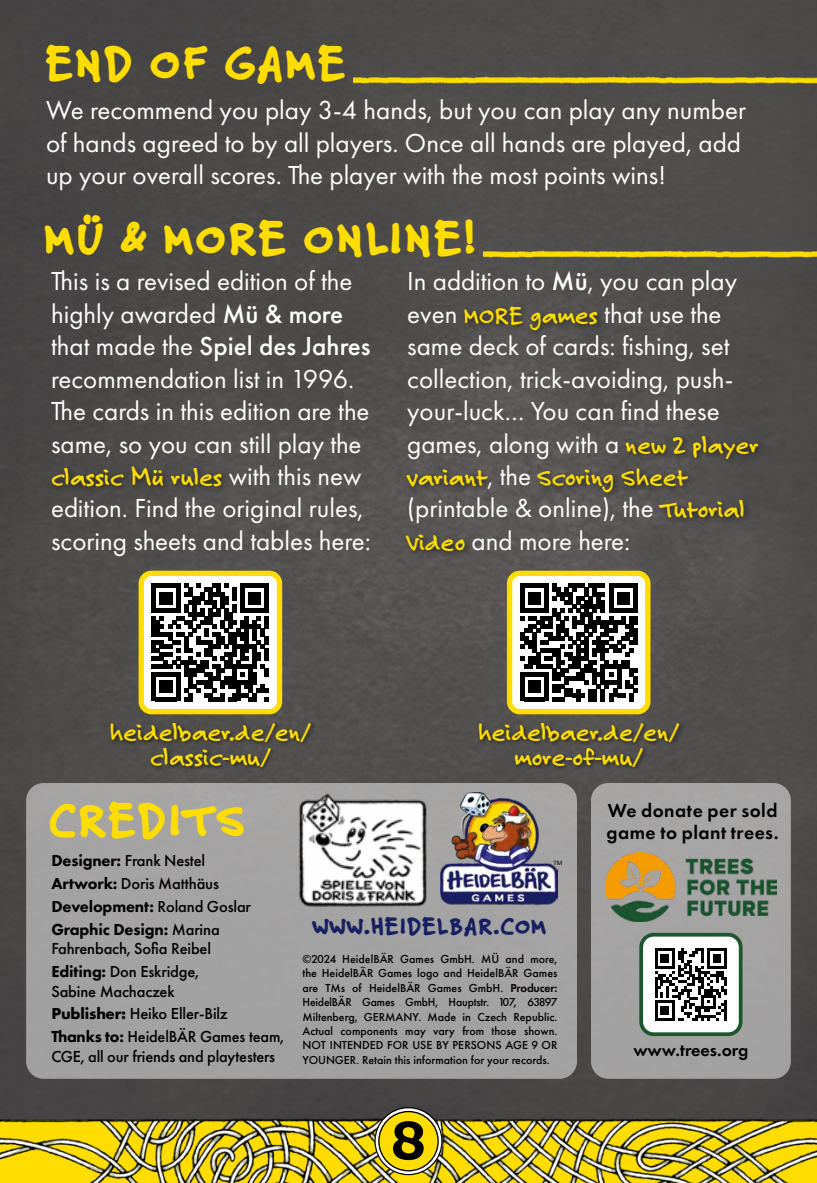
<style>
.page{position:relative;width:817px;height:1183px;background:#fff}
.page>*{position:absolute;margin:0;border:0;box-sizing:border-box;transform-origin:0 0}
.t1{font:700 61.2px "Wak";color:#000}
.t2{font:800 48px "Felt Tip Roman";letter-spacing:.04em;color:#fd0}
.t3{font:27px/32.4px "Futura PT";color:#fff}
.t4{font:700 25.5px/24px "Felt Tip Roman";color:#fd0;text-align:center}
.t5{font:800 24px "Felt Tip Roman";letter-spacing:.03em;color:#172062}
.t6{font:600 19.5px/21.3px "Futura PT";letter-spacing:.025em;color:#000}
.t7{font:600 18px "Futura PT";color:#000}
.t8{font:500 16.5px/22.8px "Futura PT";letter-spacing:-.01em;color:#000}
.t9{font:800 16.5px/22.8px "Futura PT";letter-spacing:-.01em;color:#000}
.t10{font:500 12px/14.4px "Futura PT";color:#000;text-align:justify}
.t11{font:6.6px "Calibri";color:#000}
.s1{font-weight:500}
.s2{font-weight:400;font-size:36px}
.s3{font-family:"Futura PT";font-weight:400;font-size:27px;color:#fff}
.s4{font-family:"Felt Tip Roman";font-weight:700;font-size:25.5px;color:#fd0}
.s5{font-weight:800}
.s6{font-weight:700}
.s7{font-weight:600}
</style>
<div class="page">
<img style="left:0;top:0;width:816px;height:1102px">
<img style="left:410px;top:1102px;width:406px;height:80px">
<img style="left:0;top:1102px;width:410px;height:80px">
<div style="left:377px;top:1109px;width:63px;height:63px;background:#fd0;border-radius:50%"></div>
<div style="left:374px;top:1106px;width:68px;height:68px;border:5px solid #000;border-radius:50%"></div>
<div style="left:375px;top:1107px;width:66px;height:66px;border:3px solid #fff;border-radius:50%"></div>
<div style="left:591px;top:782px;width:199px;height:296px;background:#a5a3a3;border-radius:17px"></div>
<div style="left:26px;top:782px;width:551px;height:296px;background:#a4a2a2;border-radius:17px"></div>
<div style="left:48px;top:463px;width:181px;height:31px;background:#000;opacity:.5"></div>
<img style="left:605px;top:852px;width:171px;height:69px">
<div style="left:641px;top:934px;width:99px;height:99px;background:#fff;border-radius:13px"></div>
<svg style="left:655px;top:948px;width:72px;height:72px"></svg>
<div style="left:639px;top:932px;width:103px;height:103px;border:4px solid #1c562f;border-radius:13px"></div>
<img style="left:299px;top:793px;width:127px;height:113px">
<img style="left:441px;top:792px;width:116px;height:114px">
<div style="left:460px;top:302px;width:145px;height:36px;background:#000;opacity:.5"></div>
<div style="left:622px;top:431px;width:143px;height:35px;background:#000;opacity:.5"></div>
<div style="left:403px;top:466px;width:91px;height:28px;background:#000;opacity:.5"></div>
<div style="left:534px;top:465px;width:162px;height:35px;background:#000;opacity:.5"></div>
<div style="left:654px;top:496px;width:96px;height:29px;background:#000;opacity:.5"></div>
<div style="left:402px;top:531px;width:70px;height:28px;background:#000;opacity:.5"></div>
<svg style="left:0;top:65px;width:1px;height:28px"></svg>
<img style="left:353px;top:65px;width:463px;height:28px">
<img style="left:816px;top:136px;width:1px;height:657px">
<div style="left:109px;top:720px;width:207px;height:51px;background:#000;opacity:.5"></div>
<div style="left:477px;top:720px;width:207px;height:51px;background:#000;opacity:.5"></div>
<img style="left:483px;top:239px;width:333px;height:37px">
<div style="left:509px;top:573px;width:138px;height:138px;background:#fff;border-radius:10px"></div>
<svg style="left:520px;top:583px;width:117px;height:118px"></svg>
<div style="left:507px;top:570px;width:143px;height:144px;border:5px solid #fd0;border-radius:10px"></div>
<div style="left:141px;top:573px;width:138px;height:138px;background:#fff;border-radius:10px"></div>
<svg style="left:152px;top:583px;width:117px;height:118px"></svg>
<div style="left:139px;top:570px;width:143px;height:144px;border:5px solid #fd0;border-radius:10px"></div>
<h2 class="t2" style="left:46px;top:29px;width:302px">END OF GAME</h2>
<p class="t3" style="left:46px;top:94px;width:701px">We recommend you play 3-4 hands, but you can play any number of hands agreed to by all players. Once all hands are played, add up your overall scores. The player with the most points wins!</p>
<h2 class="t2" style="left:45px;top:203px;width:433px">MÜ &amp; MORE ONLINE!</h2>
<p class="t3" style="left:51px;top:265px;width:321px">This is a revised edition of the highly awarded <span class="s1">Mü &amp; more </span>that made the <span class="s1">Spiel des Jahres </span>recommendation list in 1996.<br>The cards in this edition are the same, so you can still play the</p>
<p class="t4" style="left:51px;top:465px;width:312px">classic <span class="s2">M</span>ü rules <span class="s3">with this new</span></p>
<p class="t3" style="left:51px;top:492px;width:321px">edition. Find the original rules, scoring sheets and tables here:</p>
<p class="t3" style="left:407px;top:265px;width:353px">In addition to <span class="s1">Mü</span>, you can play even <span class="s4">MORE games</span> that use the same deck of cards: fishing, set collection, trick-avoiding, push&shy;your-luck… You can find these games, along with a <span class="s4">new 2 player</span></p>
<p class="t4" style="left:407px;top:465px;width:282px">variant<span class="s3">, the</span> Scoring Sheet</p>
<p class="t3" style="left:407px;top:492px;width:339px">(printable &amp; online), the <span class="s4">Tutorial<br>Video</span> and more here:</p>
<p class="t4" style="left:110px;top:720px;width:202px">heidelbaer.de/en/ classic-mu/</p>
<p class="t4" style="left:478px;top:720px;width:202px">heidelbaer.de/en/ more-of-mu/</p>
<h2 class="t2" style="left:50px;top:785px;width:198px">CREDITS</h2>
<p class="t9" style="left:51px;top:848px;width:201px">Designer: <span class="s1">Frank Nestel<br></span>Artwork: <span class="s1">Doris Matthäus<br></span>Development: <span class="s1">Roland Goslar<br></span>Graphic Design: <span class="s1">Marina</span></p>
<p class="t8" style="left:51px;top:936px;width:161px">Fahrenbach, Sofia Reibel<br><span class="s5">Editing:</span> Don Eskridge,</p>
<p class="t8" style="left:51px;top:979px;width:234px">Sabine Machaczek<br><span class="s6">Publisher:</span> Heiko Eller-Bilz<br><span class="s5">Thanks to:</span> HeidelBÄR Games team,</p>
<p class="t8" style="left:51px;top:1044px;width:225px">CGE, all our friends and playtesters</p>
<p class="t11" style="left:553px;top:857px;width:11px">TM</p>
<p class="t5" style="left:313px;top:907px;width:235px">WWW.HEIDELBAR.COM</p>
<p class="t10" style="left:302px;top:951px;width:256px">©2024 HeidelBÄR Games GmbH. MÜ and more, the HeidelBÄR Games logo and HeidelBÄR Games are TMs of HeidelBÄR Games GmbH. <span class="s7">Producer:<br></span>HeidelBÄR Games GmbH, Hauptstr. 107, 63897<br>Miltenberg, GERMANY. Made in Czech Republic.<br>Actual components may vary from those shown.<br>NOT INTENDED FOR USE BY PERSONS AGE 9 OR YOUNGER. Retain this information for your records.</p>
<h1 class="t1" style="left:392px;top:1105px;width:34px">8</h1>
<p class="t6" style="left:606px;top:799px;width:173px">We donate per sold game to plant trees.</p>
<p class="t7" style="left:633px;top:1038px;width:117px">www.trees.org</p>
</div>
